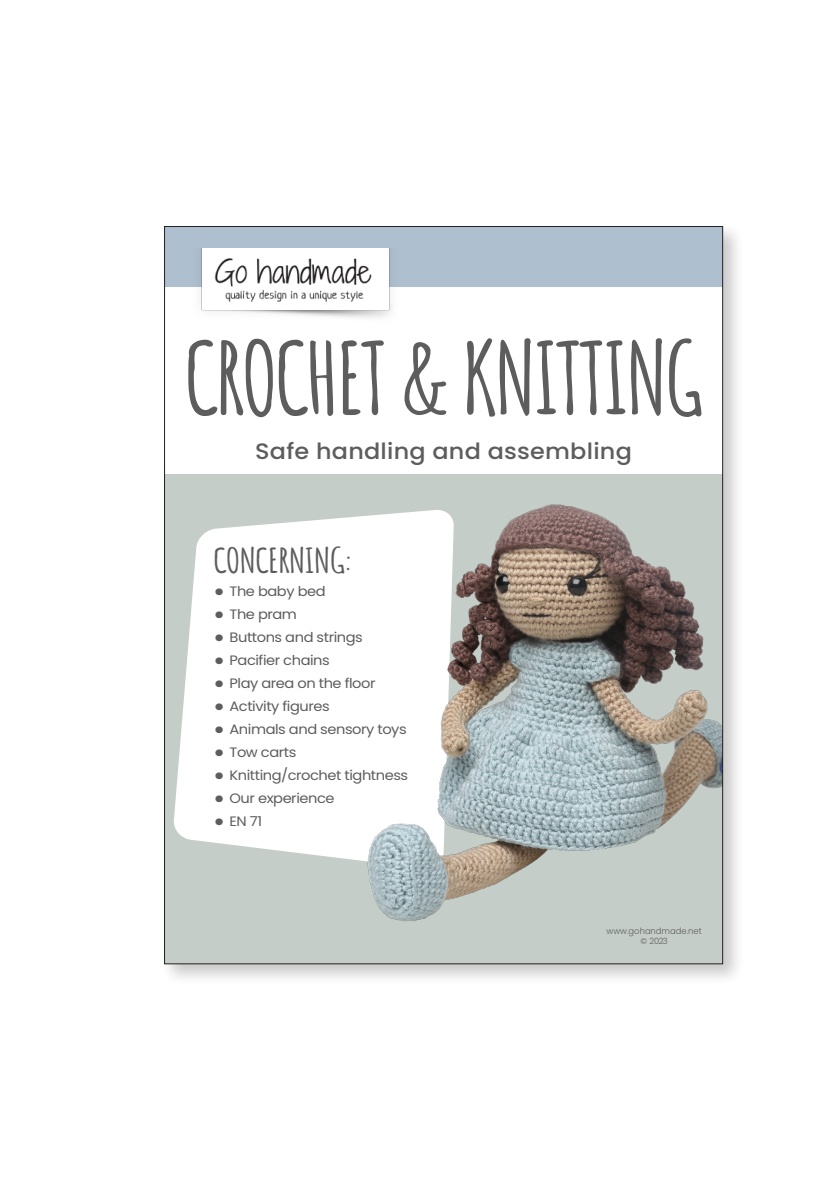
<style>
.page{position:relative;width:840px;height:1191px;background:#fff}
.page>*{position:absolute;margin:0;border:0;box-sizing:border-box;transform-origin:0 0}
.t1{font:700 97.8px "Amatic SC";letter-spacing:-.04em;color:#5e5d5e;scale:1.07 1}
.t2{font:700 33.4px "Amatic SC";letter-spacing:-.03em;color:#5e5d5e;scale:1.23 1}
.t3{font:500 22.2px "Poppins";letter-spacing:.01em;color:#5d5c5e;scale:1.07 1}
.t4{font:13.6px "Poppins";letter-spacing:-.03em;color:#5e5d5e;scale:1.07 1}
.t5{font:300 8.6px/10px "Poppins";color:#5e5d5e;text-align:center}
.s1{font-size:30.2px}
.s2{font-size:27.6px}
</style>
<div class="page">
<div style="left:160px;top:222px;width:584px;height:764px;background:#231f20;opacity:.24"></div>
<div style="left:164px;top:226px;width:558px;height:737px;background:#fff"></div>
<div style="left:164px;top:226px;width:558px;height:61px;background:#aec0d0"></div>
<img style="left:201px;top:248px;width:191px;height:70px">
<div style="left:164px;top:474px;width:558px;height:489px;background:#c4cdc7"></div>
<svg style="left:174px;top:516px;width:187px;height:345px;background:#f8f9f8"></svg>
<img style="left:361px;top:504px;width:359px;height:418px">
<h1 class="t1" style="left:184px;top:303px;width:487px">CROCHET &amp; KNITTING</h1>
<h3 class="t3" style="left:255px;top:438px;width:353px">Safe handling and assembling</h3>
<h2 class="t2" style="left:213px;top:535px;width:115px">CONCERNING<span class="s1">:</span></h2>
<p class="t4" style="left:213px;top:583px;width:106px"><span class="s2">•</span> The baby bed</p>
<p class="t4" style="left:213px;top:606px;width:80px"><span class="s2">•</span> The pram</p>
<p class="t4" style="left:213px;top:629px;width:141px"><span class="s2">•</span> Buttons and strings</p>
<p class="t4" style="left:213px;top:652px;width:110px"><span class="s2">•</span> Pacifier chains</p>
<p class="t4" style="left:213px;top:675px;width:153px"><span class="s2">•</span> Play area on the floor</p>
<p class="t4" style="left:213px;top:698px;width:110px"><span class="s2">•</span> Activity figures</p>
<p class="t4" style="left:213px;top:721px;width:182px"><span class="s2">•</span> Animals and sensory toys</p>
<p class="t4" style="left:213px;top:744px;width:79px"><span class="s2">•</span> Tow carts</p>
<p class="t4" style="left:213px;top:767px;width:184px"><span class="s2">•</span> Knitting/crochet tightness</p>
<p class="t4" style="left:213px;top:790px;width:115px"><span class="s2">•</span> Our experience</p>
<p class="t4" style="left:213px;top:813px;width:47px"><span class="s2">•</span> EN 71</p>
<p class="t5" style="left:606px;top:926px;width:96px">www.gohandmade.net © 2023</p>
</div>
